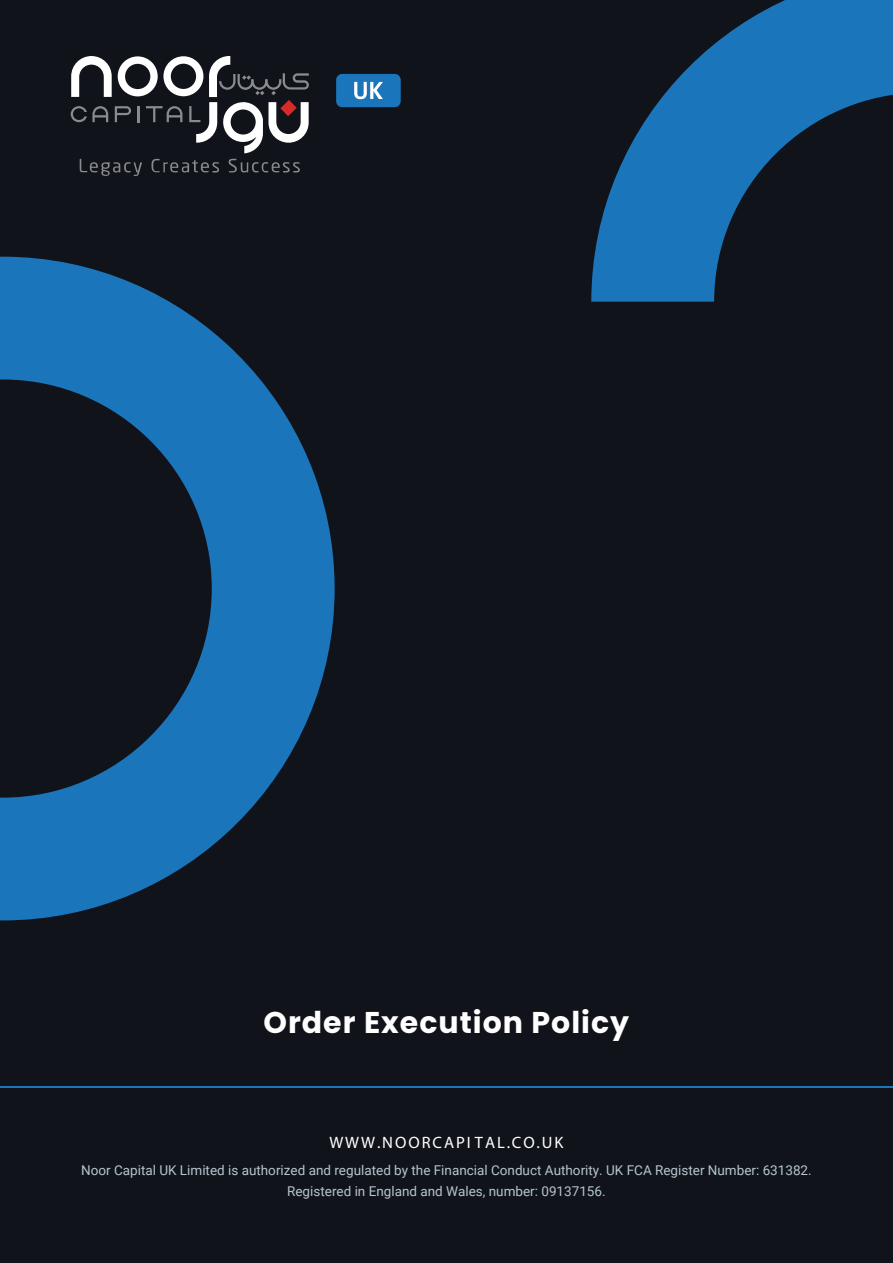
<style>
.page{position:relative;width:893px;height:1263px;background:#11131b}
.page>*{position:absolute;margin:0;border:0;box-sizing:border-box;transform-origin:0 0}
.t1{font:700 30px "Poppins";letter-spacing:.035em;color:#fff}
.t2{font:16.5px "Myriad Pro";letter-spacing:.12em;color:#fff}
.t3{font:13.5px/21px "Roboto";color:#b4c6cc;text-align:center}
</style>
<div class="page">
<svg style="left:591px;top:0;width:302px;height:302px;fill:#1b75bb"></svg>
<svg style="left:0;top:257px;width:335px;height:663px"></svg>
<hr style="left:1px;top:1086px;width:892px;height:1px;background:#1b75bb">
<svg style="left:71px;top:56px;width:238px;height:97px"></svg>
<svg style="left:80px;top:159px;width:62px;height:17px"></svg>
<svg style="left:151px;top:159px;width:68px;height:13px"></svg>
<svg style="left:228px;top:159px;width:72px;height:14px"></svg>
<div style="left:336px;top:74px;width:65px;height:33px;background:#1b75bb;border-radius:6px"></div>
<svg style="left:354px;top:82px;width:29px;height:17px"></svg>
<h1 class="t1" style="left:263px;top:1005px;width:367px">Order Execution Policy</h1>
<p class="t2" style="left:329px;top:1134px;width:236px">WWW.NOORCAPI TAL.CO.UK</p>
<p class="t3" style="left:81px;top:1159px;width:732px">Noor Capital UK Limited is authorized and regulated by the Financial Conduct Authority. UK FCA Register Number: 631382.<br>Registered in England and Wales, number: 09137156.</p>
</div>
